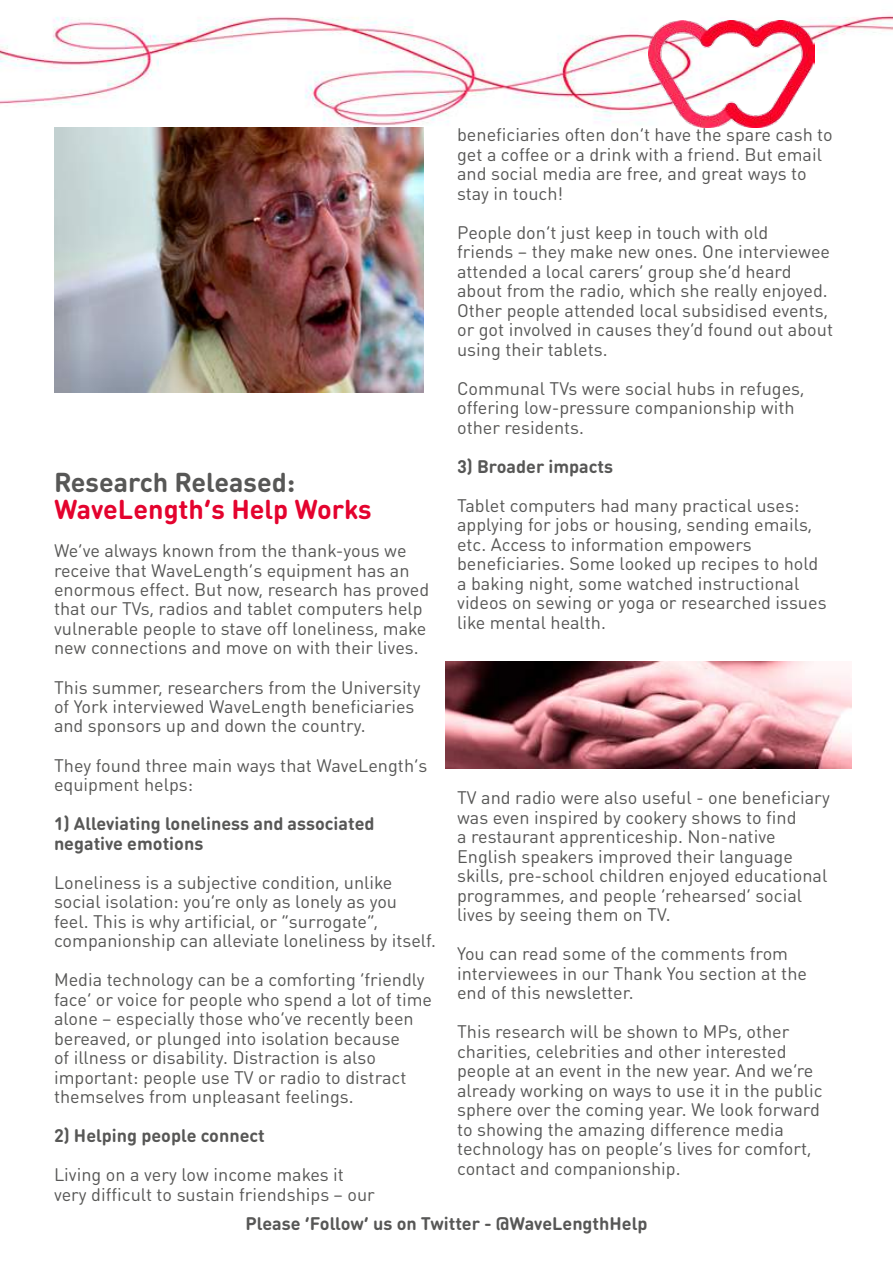
<style>
.page{position:relative;width:893px;height:1263px;background:#fff}
.page>*{position:absolute;margin:0;border:0;box-sizing:border-box;transform-origin:0 0}
.t1{font:700 27px "DIN Round Pro";color:#e4032e}
.t2{font:700 27px "DIN Round Pro";color:#575756}
.t3{font:18px/19.5px "DIN Round Pro";color:#575756}
.t4{font:700 18px/19.5px "DIN Round Pro";color:#575756}
</style>
<div class="page">
<img style="left:0;top:15px;width:893px;height:113px">
<img style="left:648px;top:21px;width:166px;height:107px">
<img style="left:54px;top:128px;width:370px;height:264px">
<img style="left:445px;top:661px;width:406px;height:107px">
<p class="t3" style="left:457px;top:124px;width:377px">beneficiaries often don’t have the spare cash to get a coffee or a drink with a friend. But email and social media are free, and great ways to stay in touch!</p>
<p class="t3" style="left:457px;top:222px;width:377px">People don’t just keep in touch with old<br>friends – they make new ones. One interviewee attended a local carers’ group she’d heard about from the radio, which she really enjoyed.<br>Other people attended local subsidised events, or got involved in causes they’d found out about using their tablets.</p>
<p class="t3" style="left:457px;top:378px;width:349px">Communal TVs were social hubs in refuges, offering low-pressure companionship with other residents.</p>
<p class="t4" style="left:457px;top:456px;width:157px">3) Broader impacts</p>
<p class="t3" style="left:457px;top:495px;width:371px">Tablet computers had many practical uses: applying for jobs or housing, sending emails, etc. Access to information empowers beneficiaries. Some looked up recipes to hold a baking night, some watched instructional videos on sewing or yoga or researched issues like mental health.</p>
<h1 class="t2" style="left:54px;top:463px;width:243px">Research Released:</h1>
<h1 class="t1" style="left:54px;top:490px;width:319px">WaveLength’s Help Works</h1>
<p class="t3" style="left:54px;top:540px;width:377px">We’ve always known from the thank-yous we receive that WaveLength’s equipment has an enormous effect. But now, research has proved that our TVs, radios and tablet computers help vulnerable people to stave off loneliness, make new connections and move on with their lives.</p>
<p class="t3" style="left:54px;top:677px;width:368px">This summer, researchers from the University of York interviewed WaveLength beneficiaries and sponsors up and down the country.</p>
<p class="t3" style="left:54px;top:755px;width:375px">They found three main ways that WaveLength’s equipment helps:</p>
<p class="t4" style="left:54px;top:813px;width:322px">1) Alleviating loneliness and associated negative emotions</p>
<p class="t3" style="left:54px;top:872px;width:383px">Loneliness is a subjective condition, unlike social isolation: you’re only as lonely as you feel. This is why artificial, or “surrogate”, companionship can alleviate loneliness by itself.</p>
<p class="t3" style="left:54px;top:969px;width:380px">Media technology can be a comforting ‘friendly face’ or voice for people who spend a lot of time alone – especially those who’ve recently been bereaved, or plunged into isolation because<br>of illness or disability. Distraction is also important: people use TV or radio to distract themselves from unpleasant feelings.</p>
<p class="t4" style="left:54px;top:1125px;width:212px">2) Helping people connect</p>
<p class="t3" style="left:54px;top:1164px;width:322px">Living on a very low income makes it very difficult to sustain friendships – our</p>
<p class="t3" style="left:457px;top:787px;width:374px">TV and radio were also useful - one beneficiary was even inspired by cookery shows to find<br>a restaurant apprenticeship. Non-native English speakers improved their language skills, pre-school children enjoyed educational programmes, and people ‘rehearsed’ social lives by seeing them on TV.</p>
<p class="t3" style="left:457px;top:943px;width:351px">You can read some of the comments from interviewees in our Thank You section at the end of this newsletter.</p>
<p class="t3" style="left:457px;top:1021px;width:367px">This research will be shown to MPs, other charities, celebrities and other interested people at an event in the new year. And we’re already working on ways to use it in the public sphere over the coming year. We look forward to showing the amazing difference media technology has on people’s lives for comfort, contact and companionship.</p>
<p class="t4" style="left:245px;top:1213px;width:403px">Please ‘Follow’ us on Twitter - @WaveLengthHelp</p>
</div>
